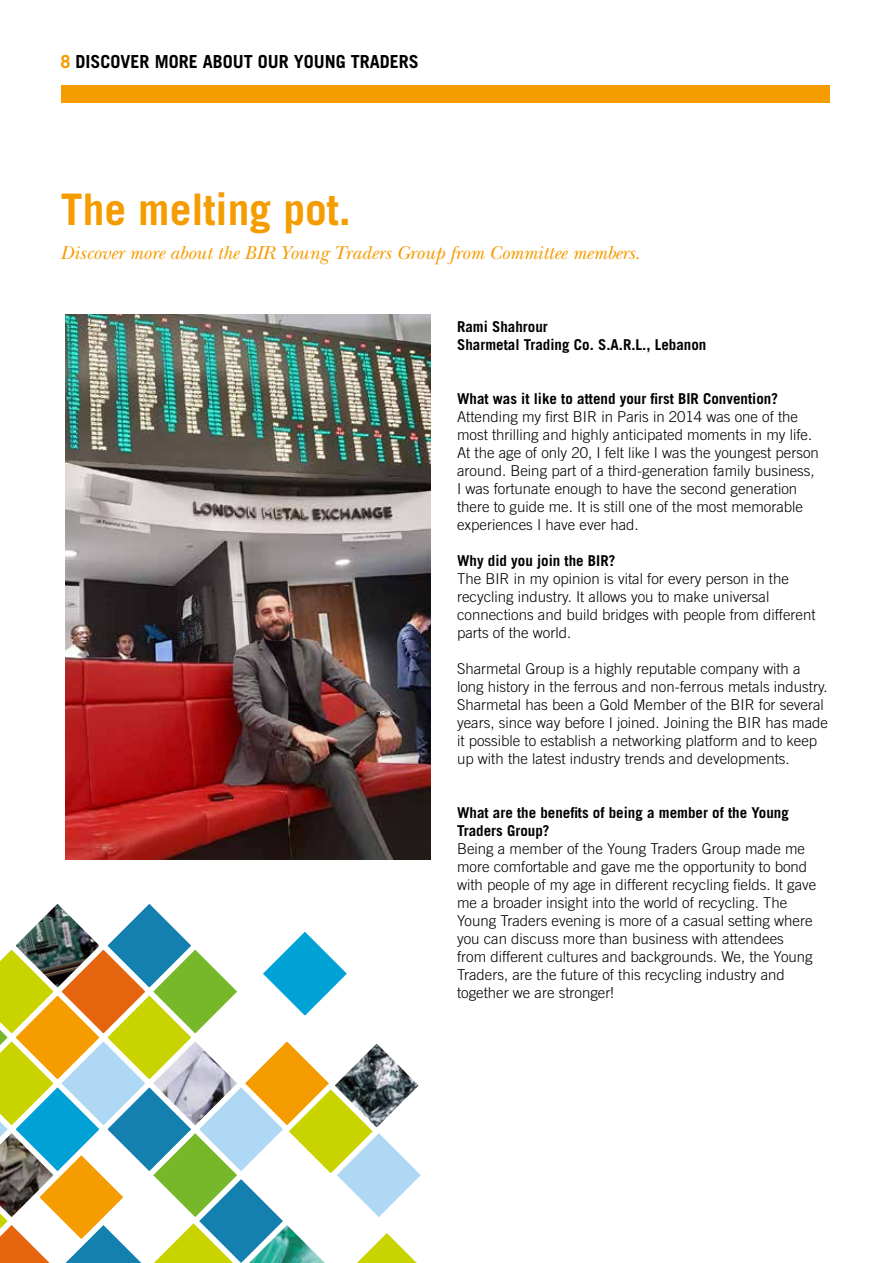
<style>
.page{position:relative;width:893px;height:1263px;background:#fff}
.page>*{position:absolute;margin:0;border:0;box-sizing:border-box;transform-origin:0 0}
.t1{font:700 43.5px "Trade Gothic";color:#f59c00}
.t2{font:italic 19.5px "New Baskerville";color:#f59c00}
.t3{font:700 18px "Trade Gothic";color:#000}
.t4{font:300 15px/18px "Trade Gothic";color:#000}
.t5{font:700 15px/18px "Trade Gothic";color:#000}
.s1{color:#f59c00}
</style>
<div class="page">
<div style="left:61px;top:85px;width:768px;height:17px;background:#f59c00"></div>
<img style="left:65px;top:315px;width:366px;height:544px">
<svg style="left:0;top:904px;width:421px;height:359px"></svg>
<p class="t3" style="left:61px;top:50px;width:360px"><span class="s1">8</span> DISCOVER MORE ABOUT OUR YOUNG TRADERS</p>
<h1 class="t1" style="left:61px;top:183px;width:292px">The melting pot.</h1>
<h2 class="t2" style="left:61px;top:241px;width:581px">Discover more about the BIR Young Traders Group from Committee members.</h2>
<p class="t5" style="left:457px;top:317px;width:251px">Rami Shahrour<br>Sharmetal Trading Co. S.A.R.L., Lebanon</p>
<p class="t5" style="left:457px;top:389px;width:322px">What was it like to attend your first BIR Convention?</p>
<p class="t4" style="left:457px;top:407px;width:363px">Attending my first BIR in Paris in 2014 was one of the most thrilling and highly anticipated moments in my life.<br>At the age of only 20, I felt like I was the youngest person around. Being part of a third-generation family business, I was fortunate enough to have the second generation there to guide me. It is still one of the most memorable experiences I have ever had.</p>
<p class="t5" style="left:457px;top:551px;width:160px">Why did you join the BIR?</p>
<p class="t4" style="left:457px;top:569px;width:360px">The BIR in my opinion is vital for every person in the recycling industry. It allows you to make universal connections and build bridges with people from different parts of the world.</p>
<p class="t4" style="left:457px;top:659px;width:372px">Sharmetal Group is a highly reputable company with a long history in the ferrous and non-ferrous metals industry.<br>Sharmetal has been a Gold Member of the BIR for several years, since way before I joined. Joining the BIR has made it possible to establish a networking platform and to keep up with the latest industry trends and developments.</p>
<p class="t5" style="left:457px;top:803px;width:333px">What are the benefits of being a member of the Young<br>Traders Group?</p>
<p class="t4" style="left:457px;top:839px;width:361px">Being a member of the Young Traders Group made me more comfortable and gave me the opportunity to bond with people of my age in different recycling fields. It gave me a broader insight into the world of recycling. The Young Traders evening is more of a casual setting where you can discuss more than business with attendees from different cultures and backgrounds. We, the Young Traders, are the future of this recycling industry and together we are stronger!</p>
</div>
